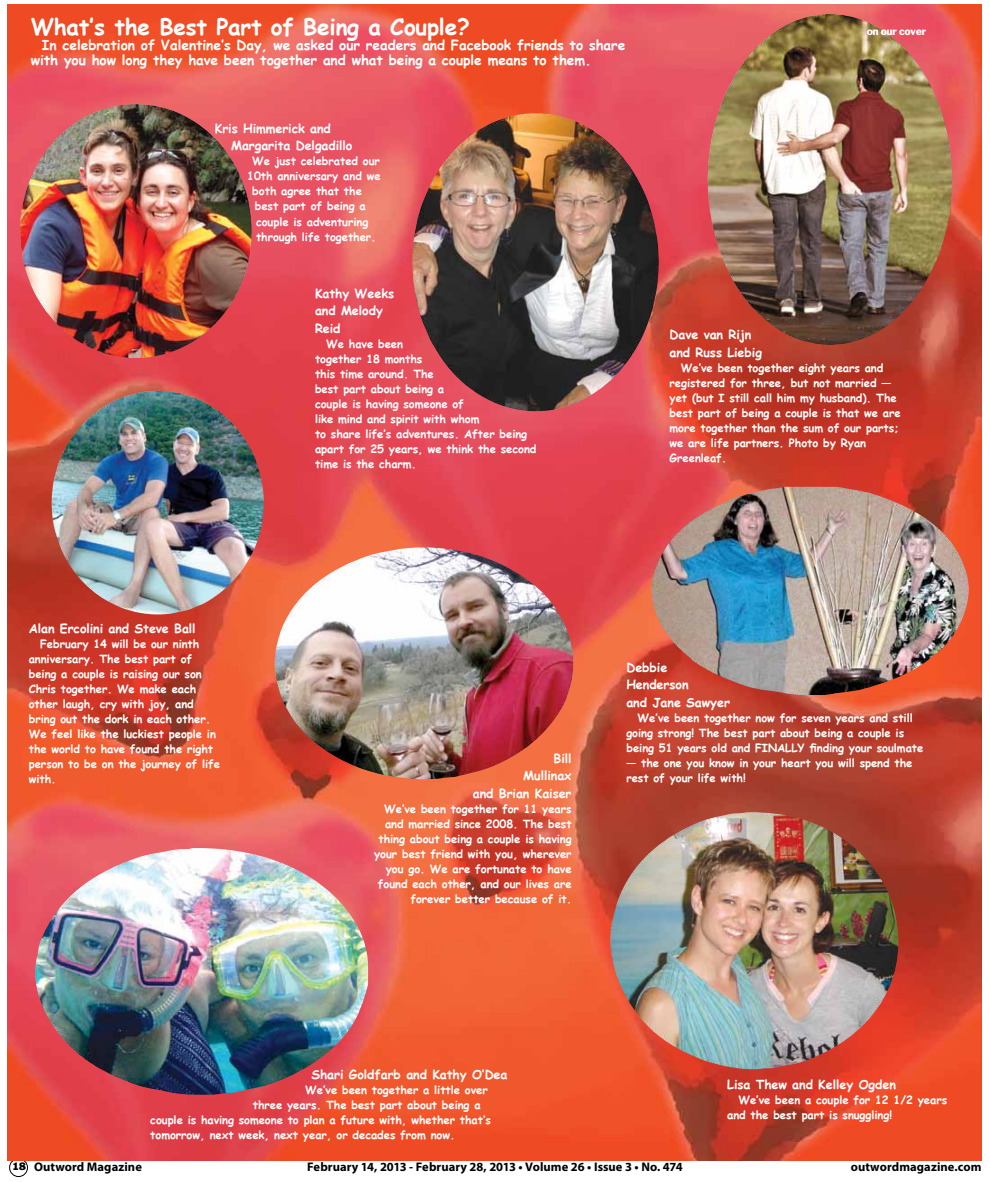
<style>
.page{position:relative;width:990px;height:1182px;background:#fff}
.page>*{position:absolute;margin:0;border:0;box-sizing:border-box;transform-origin:0 0}
.t1{font:700 22.5px "Comic Sans MS";letter-spacing:-.01em;color:#fff}
.t2{font:700 13.75px/15px "Comic Sans MS";letter-spacing:-.005em;color:#fff}
.t3{font:700 12.5px/17.5px "Comic Sans MS";letter-spacing:-.005em;color:#fff}
.t4{font:700 12.5px "Myriad Pro";letter-spacing:.005em;color:#000}
.t5{font:700 11.25px/15px "Comic Sans MS";letter-spacing:-.005em;color:#fff}
.t6{font:10px "Franklin Gothic Medium SSK";letter-spacing:-.02em;color:#fff}
.s1{font-family:"Franklin Gothic Medium SSK";font-weight:400;font-size:9.88px}
</style>
<div class="page">
<div style="left:9px;top:1158px;width:19px;height:18px;border:1px solid #000;border-radius:50%"></div>
<img style="left:8px;top:4px;width:973px;height:1156px">
<img style="left:275px;top:547px;width:299px;height:232px">
<img style="left:652px;top:487px;width:317px;height:209px">
<img style="left:52px;top:390px;width:212px;height:224px">
<img style="left:412px;top:113px;width:247px;height:298px">
<img style="left:20px;top:104px;width:232px;height:254px">
<img style="left:609px;top:812px;width:289px;height:257px">
<img style="left:707px;top:14px;width:245px;height:331px">
<img style="left:34px;top:847px;width:334px;height:247px">
<h1 class="t1" style="left:31px;top:10px;width:441px">What’s the Best Part of Being a Couple?</h1>
<p class="t2" style="left:31px;top:37px;width:596px;text-indent:11px">In celebration of Valentine’s Day, we asked our readers and Facebook friends to share with you how long they have been together and what being a couple means to them.</p>
<p class="t3" style="left:231px;top:119px;width:123px;text-indent:-16px">Kris Himmerick and<br>Margarita Delgadillo</p>
<p class="t5" style="left:252px;top:153px;width:129px">We just celebrated our</p>
<p class="t5" style="left:247px;top:168px;width:135px">10th anniversary and we</p>
<p class="t5" style="left:252px;top:183px;width:111px">both agree that the</p>
<p class="t5" style="left:255px;top:198px;width:113px">best part of being a</p>
<p class="t5" style="left:256px;top:213px;width:114px">couple is adventuring</p>
<p class="t5" style="left:256px;top:228px;width:122px">through life together.</p>
<p class="t3" style="left:315px;top:284px;width:81px">Kathy Weeks and Melody<br>Reid</p>
<p class="t5" style="left:315px;top:336px;width:223px;text-indent:11px">We have been<br>together 18 months<br>this time around. The<br>best part about being a<br>couple is having someone of<br>like mind and spirit with whom<br>to share life’s adventures. After being apart for 25 years, we think the second time is the charm.</p>
<p class="t6" style="left:867px;top:25px;width:61px">on our cover</p>
<p class="t3" style="left:670px;top:325px;width:94px">Dave van Rijn and Russ Liebig</p>
<p class="t5" style="left:670px;top:360px;width:233px;text-indent:11px">We’ve been together eight years and registered for three, but not married — yet (but I still call him my husband). The best part of being a couple is that we are more together than the sum of our parts; we are life partners. Photo by Ryan Greenleaf.</p>
<p class="t3" style="left:29px;top:619px;width:168px">Alan Ercolini and Steve Ball</p>
<p class="t5" style="left:29px;top:636px;width:193px;text-indent:11px">February 14 will be our ninth anniversary. The best part of being a couple is raising our son<br>Chris together. We make each other laugh, cry with joy, and bring out the dork in each other.<br>We feel like the luckiest people in the world to have found the right person to be on the journey of life with.</p>
<p class="t3" style="left:473px;top:748px;width:100px;text-align:right">Bill<br>Mullinax<br>and Brian Kaiser</p>
<p class="t5" style="left:374px;top:800px;width:199px;text-align:right">We’ve been together for 11 years and married since 2008. The best thing about being a couple is having your best friend with you, wherever you go. We are fortunate to have found each other, and our lives are forever better because of it.</p>
<p class="t3" style="left:626px;top:657px;width:105px">Debbie<br>Henderson<br>and Jane Sawyer</p>
<p class="t5" style="left:626px;top:709px;width:299px;text-indent:11px">We’ve been together now for seven years and still going strong! The best part about being a couple is being 51 years old and FINALLY finding your soulmate</p>
<p class="t5" style="left:626px;top:754px;width:288px">— the one you know in your heart you will spend the rest of your life with!</p>
<p class="t3" style="left:312px;top:1065px;width:197px">Shari Goldfarb and Kathy O’Dea</p>
<p class="t5" style="left:305px;top:1082px;width:184px">We’ve been together a little over</p>
<p class="t5" style="left:253px;top:1097px;width:229px">three years. The best part about being a</p>
<p class="t5" style="left:150px;top:1112px;width:342px">couple is having someone to plan a future with, whether that’s</p>
<p class="t5" style="left:150px;top:1127px;width:306px">tomorrow, next week, next year, or decades from now.</p>
<p class="t3" style="left:727px;top:1074px;width:170px">Lisa Thew and Kelley Ogden</p>
<p class="t5" style="left:727px;top:1091px;width:221px;text-indent:11px">We’ve been a couple for 12 1/2 years and the best part is snuggling!</p>
<p class="t4" style="left:12px;top:1158px;width:131px"><span class="s1">18</span> Outword Magazine</p>
<p class="t4" style="left:307px;top:1158px;width:377px">February 14, 2013 - February 28, 2013 • Volume 26 • Issue 3 • No. 474</p>
<p class="t4" style="left:851px;top:1158px;width:132px">outwordmagazine.com</p>
</div>
